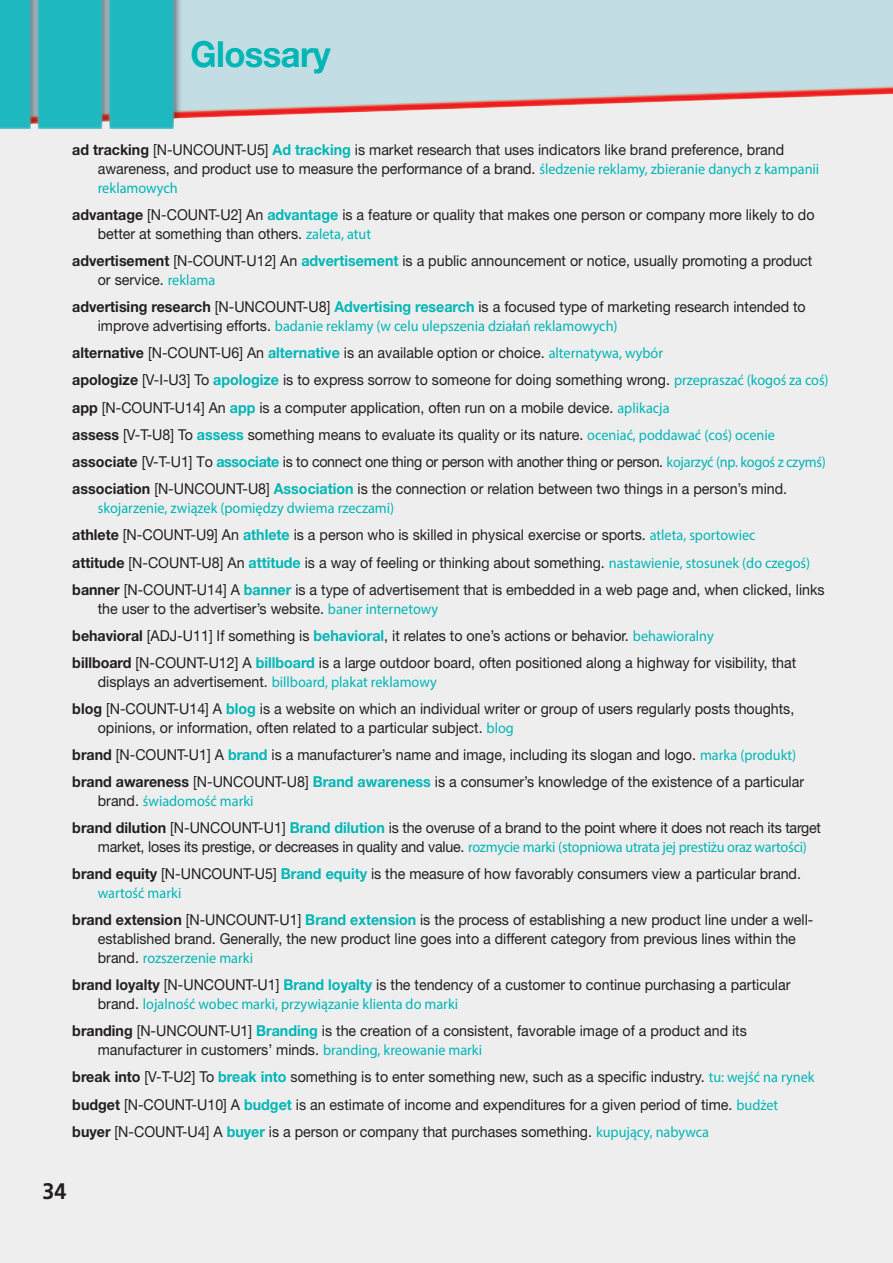
<style>
.page{position:relative;width:893px;height:1263px;background:#eeeeef}
.page>*{position:absolute;margin:0;border:0;box-sizing:border-box;transform-origin:0 0}
.t1{font:700 36px "Helvetica Neue LT Std";letter-spacing:-.02em;color:#00b6b5;scale:.96 1}
.t2{font:700 22.5px "PF Catalog";color:#231f20;scale:.95 1}
.t3{font:15px/27.3px "Helvetica Neue LT Std";color:#231f20;scale:.95 1}
.t4{font:15px "Myriad Pro";color:#00b6b5;scale:.95 1}
.s1{font-weight:700}
.s2{font-weight:700;color:#00b6b5}
.s3{font-family:"Myriad Pro";color:#00b6b5}
.s4{font-family:"Helvetica Neue LT Std";color:#231f20}
</style>
<div class="page">
<img style="left:0;top:0;width:893px;height:129px">
<h1 class="t1" style="left:191px;top:42px;width:148px">Glossary</h1>
<p class="t3" style="left:98px;top:142px;width:761px;line-height:18.8px;text-indent:-26px"><span class="s1">ad tracking</span> [N-UNCOUNT-U5] <span class="s2">Ad tracking</span> is market research that uses indicators like brand preference, brand awareness, and product use to measure the performance of a brand. <span class="s3">śledzenie reklamy, zbieranie danych z kampanii</span></p>
<p class="t4" style="left:98px;top:182px;width:86px">reklamowych</p>
<p class="t3" style="left:98px;top:207px;width:756px;line-height:18.8px;text-indent:-26px"><span class="s1">advantage</span> [N-COUNT-U2] An <span class="s2">advantage</span> is a feature or quality that makes one person or company more likely to do better at something than others. <span class="s3">zaleta, atut</span></p>
<p class="t3" style="left:98px;top:253px;width:754px;line-height:18.8px;text-indent:-26px"><span class="s1">advertisement</span> [N-COUNT-U12] An <span class="s2">advertisement</span> is a public announcement or notice, usually promoting a product or service. <span class="s3">reklama</span></p>
<p class="t3" style="left:72px;top:295px;width:774px"><span class="s1">advertising research</span> [N-UNCOUNT-U8] <span class="s2">Advertising research</span> is a focused type of marketing research intended to</p>
<p class="t4" style="left:98px;top:320px;width:549px"><span class="s4">improve advertising efforts.</span> badanie reklamy (w celu ulepszenia działań reklamowych)</p>
<p class="t3" style="left:72px;top:341px;width:798px"><span class="s1">alternative</span> [N-COUNT-U6] An <span class="s2">alternative</span> is an available option or choice. <span class="s3">alternatywa, wybór<br></span><span class="s1">apologize</span> [V-I-U3] To <span class="s2">apologize</span> is to express sorrow to someone for doing something wrong. <span class="s3">przepraszać (kogoś za coś) </span><span class="s1">app</span> [N-COUNT-U14] An <span class="s2">app</span> is a computer application, often run on a mobile device. <span class="s3">aplikacja<br></span><span class="s1">assess</span> [V-T-U8] To <span class="s2">assess</span> something means to evaluate its quality or its nature. <span class="s3">oceniać, poddawać (coś) ocenie </span><span class="s1">associate</span> [V-T-U1] To <span class="s2">associate</span> is to connect one thing or person with another thing or person. <span class="s3">kojarzyć (np. kogoś z czymś) </span><span class="s1">association</span> [N-UNCOUNT-U8] <span class="s2">Association</span> is the connection or relation between two things in a person’s mind.</p>
<p class="t4" style="left:98px;top:502px;width:314px">skojarzenie, związek (pomiędzy dwiema rzeczami)</p>
<p class="t3" style="left:72px;top:523px;width:793px"><span class="s1">athlete</span> [N-COUNT-U9] An <span class="s2">athlete</span> is a person who is skilled in physical exercise or sports. <span class="s3">atleta, sportowiec<br></span><span class="s1">attitude</span> [N-COUNT-U8] An <span class="s2">attitude</span> is a way of feeling or thinking about something. <span class="s3">nastawienie, stosunek (do czegoś) </span><span class="s1">banner</span> [N-COUNT-U14] A <span class="s2">banner</span> is a type of advertisement that is embedded in a web page and, when clicked, links</p>
<p class="t3" style="left:72px;top:596px;width:764px;text-indent:26px">the user to the advertiser’s website. <span class="s3">baner internetowy<br></span><span class="s1">behavioral</span> [ADJ-U11] If something is <span class="s2">behavioral</span>, it relates to one’s actions or behavior. <span class="s3">behawioralny<br></span><span class="s1">billboard</span> [N-COUNT-U12] A <span class="s2">billboard</span> is a large outdoor board, often positioned along a highway for visibility, that</p>
<p class="t4" style="left:98px;top:676px;width:358px"><span class="s4">displays an advertisement.</span> billboard, plakat reklamowy</p>
<p class="t3" style="left:98px;top:701px;width:735px;line-height:18.8px;text-indent:-26px"><span class="s1">blog</span> [N-COUNT-U14] A <span class="s2">blog</span> is a website on which an individual writer or group of users regularly posts thoughts, opinions, or information, often related to a particular subject. <span class="s3">blog</span></p>
<p class="t3" style="left:72px;top:743px;width:772px"><span class="s1">brand</span> [N-COUNT-U1] A <span class="s2">brand</span> is a manufacturer’s name and image, including its slogan and logo. <span class="s3">marka (produkt) </span><span class="s1">brand awareness</span> [N-UNCOUNT-U8] <span class="s2">Brand awareness</span> is a consumer’s knowledge of the existence of a particular</p>
<p class="t4" style="left:98px;top:795px;width:166px"><span class="s4">brand.</span> świadomość marki</p>
<p class="t3" style="left:98px;top:820px;width:763px;line-height:18.8px;text-indent:-26px"><span class="s1">brand dilution</span> [N-UNCOUNT-U1] <span class="s2">Brand dilution</span> is the overuse of a brand to the point where it does not reach its target market, loses its prestige, or decreases in quality and value. <span class="s3">rozmycie marki (stopniowa utrata jej prestiżu oraz wartości)</span></p>
<p class="t3" style="left:72px;top:862px;width:769px"><span class="s1">brand equity</span> [N-UNCOUNT-U5] <span class="s2">Brand equity</span> is the measure of how favorably consumers view a particular brand.</p>
<p class="t4" style="left:98px;top:887px;width:89px">wartość marki</p>
<p class="t3" style="left:72px;top:912px;width:782px;line-height:18.8px;text-align:center"><span class="s1">brand extension</span> [N-UNCOUNT-U1] <span class="s2">Brand extension</span> is the process of establishing a new product line under a well&shy;established brand. Generally, the new product line goes into a different category from previous lines within the</p>
<p class="t4" style="left:98px;top:952px;width:165px"><span class="s4">brand.</span> rozszerzenie marki</p>
<p class="t3" style="left:72px;top:973px;width:757px"><span class="s1">brand loyalty</span> [N-UNCOUNT-U1] <span class="s2">Brand loyalty</span> is the tendency of a customer to continue purchasing a particular</p>
<p class="t4" style="left:98px;top:998px;width:381px"><span class="s4">brand.</span> lojalność wobec marki, przywiązanie klienta do marki</p>
<p class="t3" style="left:98px;top:1023px;width:685px;line-height:18.8px;text-indent:-26px"><span class="s1">branding</span> [N-UNCOUNT-U1] <span class="s2">Branding</span> is the creation of a consistent, favorable image of a product and its manufacturer in customers’ minds. <span class="s3">branding, kreowanie marki</span></p>
<p class="t3" style="left:72px;top:1065px;width:783px"><span class="s1">break into</span> [V-T-U2] To <span class="s2">break into</span> something is to enter something new, such as a specific industry. <span class="s3">tu: wejść na rynek </span><span class="s1">budget</span> [N-COUNT-U10] A <span class="s2">budget</span> is an estimate of income and expenditures for a given period of time. <span class="s3">budżet </span><span class="s1">buyer</span> [N-COUNT-U4] A <span class="s2">buyer</span> is a person or company that purchases something. <span class="s3">kupujący, nabywca</span></p>
<h2 class="t2" style="left:43px;top:1178px;width:27px">34</h2>
</div>
